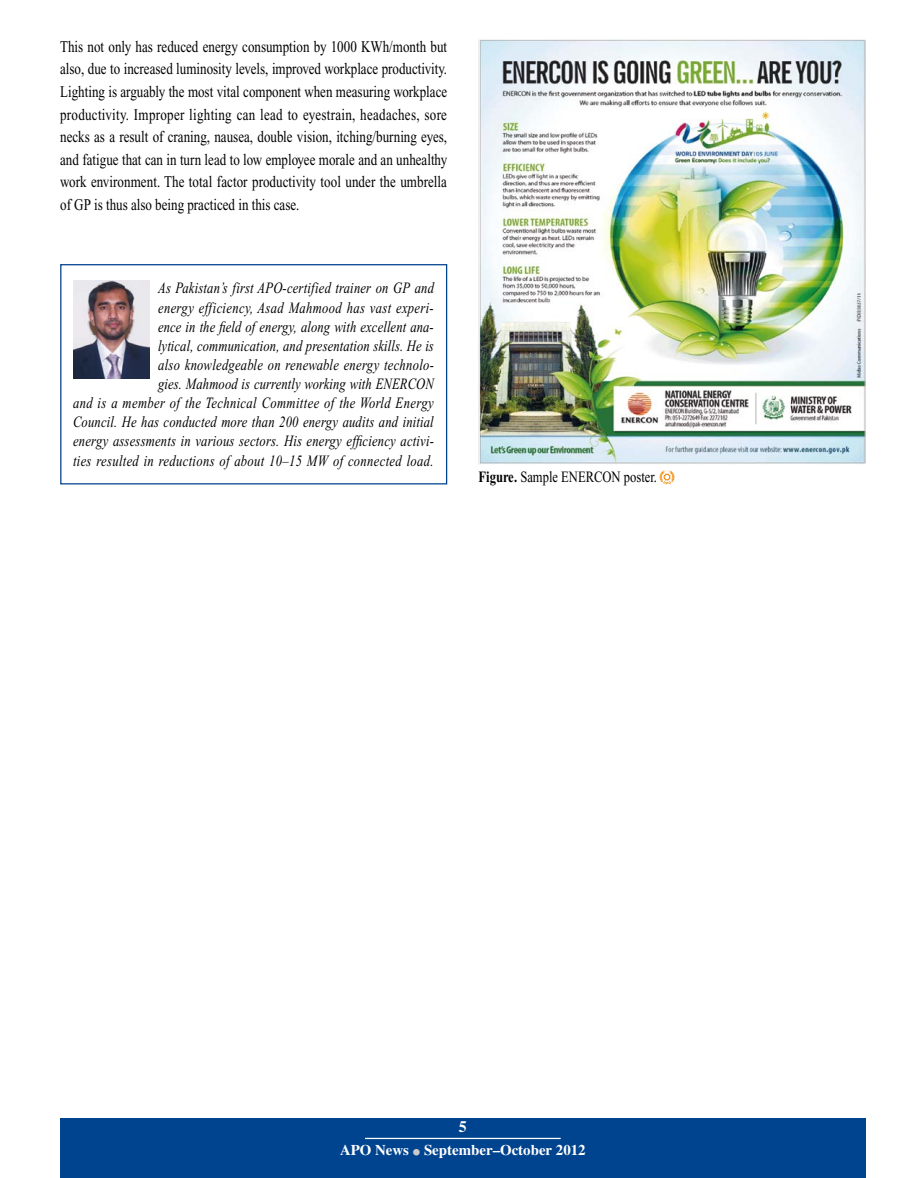
<style>
.page{position:relative;width:906px;height:1178px;background:#fff}
.page>*{position:absolute;margin:0;border:0;box-sizing:border-box;transform-origin:0 0}
.t1{font:16.2px/22.6px "Times New Roman";color:#000;text-align:justify;scale:.8 1}
.t2{font:700 15.9px "Times";color:#fff}
.t3{font:italic 15.75px/19.2px "Times New Roman";letter-spacing:.015em;color:#000;text-align:right;scale:.8 1}
.t4{font:15.75px "Times New Roman";color:#000;scale:.8 1}
.t5{font:700 14.85px "Times";color:#fff}
.s1{font-weight:700}
.s2{font-family:"Ryumin";font-weight:300;font-size:7.5px;color:#c9caca}
</style>
<div class="page">
<div style="left:60px;top:1119px;width:805px;height:59px;background:#00438e"></div>
<hr style="left:365px;top:1138px;width:196px;height:1px;background:#fff">
<div style="left:60px;top:264px;width:387px;height:220px;background:#fff;border:1px solid #00438e"></div>
<img style="left:73px;top:280px;width:77px;height:98px">
<img style="left:478px;top:39px;width:387px;height:425px">
<svg style="left:659px;top:470px;width:15px;height:14px"></svg>
<p class="t1" style="left:60px;top:35px;width:485px">This not only has reduced energy consumption by 1000 KWh/month but also, due to increased luminosity levels, improved workplace productivity.<br>Lighting is arguably the most vital component when measuring workplace productivity. Improper lighting can lead to eyestrain, headaches, sore necks as a result of craning, nausea, double vision, itching/burning eyes, and fatigue that can in turn lead to low employee morale and an unhealthy work environment. The total factor productivity tool under the umbrella of GP is thus also being practiced in this case.</p>
<p class="t3" style="left:73px;top:279px;width:453px">As Pakistan’s first APO-certified trainer on GP and<br>energy efficiency, Asad Mahmood has vast experi-<br>ence in the field of energy, along with excellent ana-<br>lytical, communication, and presentation skills. He is<br>also knowledgeable on renewable energy technolo-<br>gies. Mahmood is currently working with ENERCON<br>and is a member of the Technical Committee of the World Energy Council. He has conducted more than 200 energy audits and initial energy assessments in various sectors. His energy efficiency activi&shy;ties resulted in reductions of about 10–15 MW of connected load.</p>
<p class="t4" style="left:478px;top:468px;width:225px"><span class="s1">Figure.</span> Sample ENERCON poster.</p>
<p class="t2" style="left:459px;top:1117px;width:9px">5</p>
<p class="t5" style="left:340px;top:1141px;width:247px">APO News <span class="s2">●</span> September–October 2012</p>
</div>
